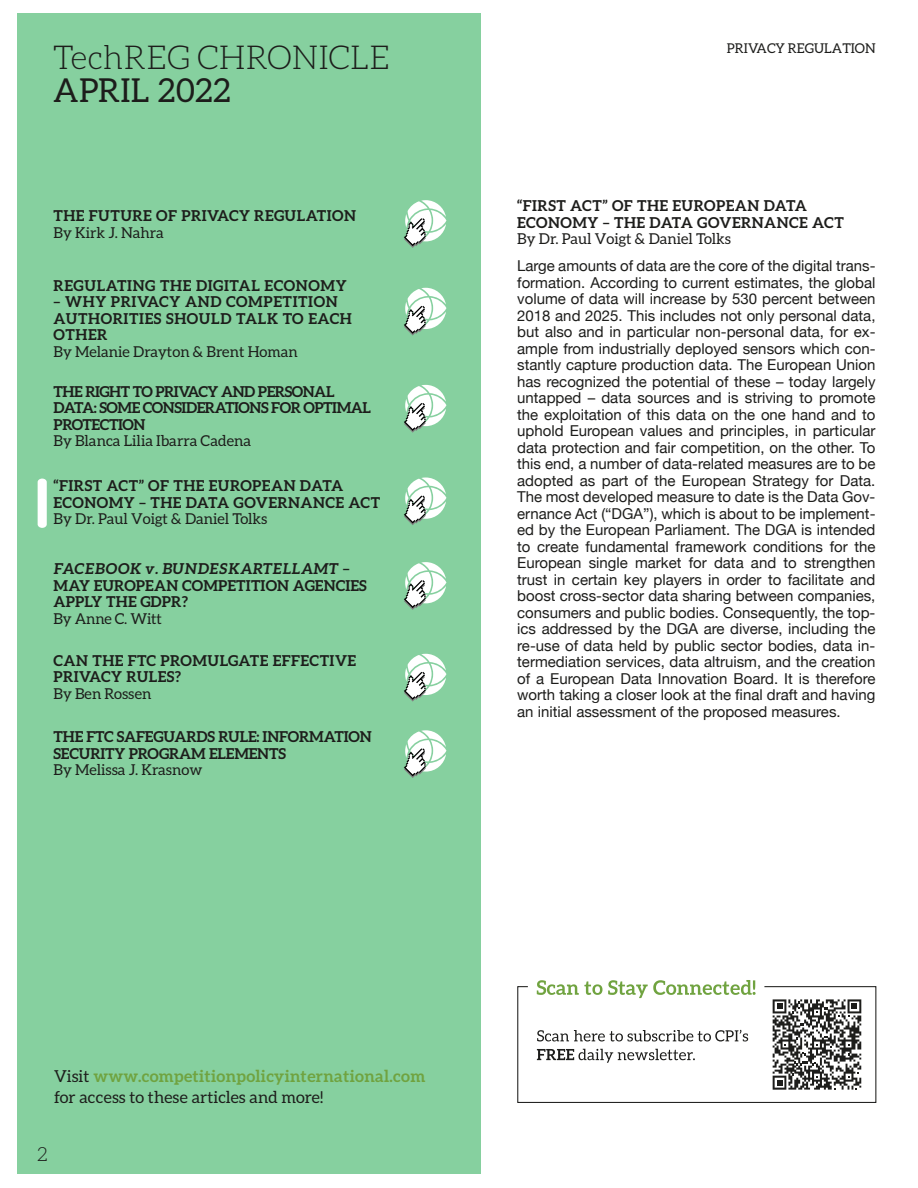
<style>
.page{position:relative;width:918px;height:1188px;background:#fff}
.page>*{position:absolute;margin:0;border:0;box-sizing:border-box;transform-origin:0 0}
.t1{font:300 33px "Aleo";letter-spacing:.005em;color:#1d1d1b}
.t2{font:33px "Aleo";letter-spacing:.01em;color:#1d1d1b}
.t3{font:300 19.5px "Aleo";color:#1d1d1b}
.t4{font:700 16.5px/21px "Aleo";letter-spacing:.02em;color:#70a340}
.t5{font:15px/16.5px "Helvetica Neue";color:#1d1d1b;text-align:justify}
.t6{font:700 15px/16.5px "Aleo";letter-spacing:.03em;color:#1d1d1b}
.t7{font:15px "Aleo";color:#1d1d1b}
.t8{font:700 15px/16.5px "Aleo";letter-spacing:.04em;color:#1d1d1b}
.t9{font:700 15px/16.5px "Aleo";letter-spacing:-.03em;color:#1d1d1b}
.t10{font:700 15px/16.5px "Aleo";letter-spacing:.01em;color:#1d1d1b}
.t11{font:700 15px/16.5px "Aleo";letter-spacing:-.01em;color:#1d1d1b}
.t12{font:13.5px "Aleo";color:#1d1d1b}
.s1{font-style:italic}
.s2{font-weight:400;color:#1d1d1b}
</style>
<div class="page">
<div style="left:17px;top:14px;width:464px;height:1160px;background:#86d09f"></div>
<svg style="left:404px;top:200px;width:42px;height:48px"></svg>
<svg style="left:404px;top:288px;width:42px;height:48px"></svg>
<svg style="left:404px;top:385px;width:42px;height:48px"></svg>
<svg style="left:404px;top:477px;width:42px;height:48px"></svg>
<svg style="left:404px;top:562px;width:42px;height:48px"></svg>
<svg style="left:404px;top:654px;width:42px;height:48px"></svg>
<svg style="left:404px;top:730px;width:42px;height:48px"></svg>
<svg style="left:517px;top:980px;width:360px;height:123px"></svg>
<svg style="left:38px;top:479px;width:9px;height:49px"></svg>
<h1 class="t1" style="left:53px;top:40px;width:338px">TechREG CHRONICLE</h1>
<h1 class="t2" style="left:53px;top:72px;width:179px">APRIL 2022</h1>
<p class="t6" style="left:54px;top:207px;width:304px">THE FUTURE OF PRIVACY REGULATION</p>
<p class="t7" style="left:54px;top:224px;width:112px">By Kirk J. Nahra</p>
<p class="t8" style="left:54px;top:277px;width:295px">REGULATING THE DIGITAL ECONOMY</p>
<p class="t8" style="left:54px;top:293px;width:300px">– WHY PRIVACY AND COMPETITION<br>AUTHORITIES SHOULD TALK TO EACH<br>OTHER</p>
<p class="t7" style="left:54px;top:343px;width:246px">By Melanie Drayton &amp; Brent Homan</p>
<p class="t9" style="left:54px;top:383px;width:319px">THE RIGHT TO PRIVACY AND PERSONAL<br>DATA: SOME CONSIDERATIONS FOR OPTIMAL<br>PROTECTION</p>
<p class="t7" style="left:54px;top:433px;width:199px">By Blanca Lilia Ibarra Cadena</p>
<p class="t6" style="left:54px;top:477px;width:328px">“FIRST ACT” OF THE EUROPEAN DATA<br>ECONOMY – THE DATA GOVERNANCE ACT</p>
<p class="t7" style="left:54px;top:510px;width:215px">By Dr. Paul Voigt &amp; Daniel Tolks</p>
<p class="t10" style="left:54px;top:560px;width:315px"><span class="s1">FACEBOOK v. BUNDESKARTELLAMT</span> –<br>MAY EUROPEAN COMPETITION AGENCIES<br>APPLY THE GDPR?</p>
<p class="t7" style="left:54px;top:610px;width:110px">By Anne C. Witt</p>
<p class="t6" style="left:54px;top:652px;width:304px">CAN THE FTC PROMULGATE EFFECTIVE<br>PRIVACY RULES?</p>
<p class="t7" style="left:54px;top:685px;width:99px">By Ben Rossen</p>
<p class="t11" style="left:54px;top:728px;width:320px">THE FTC SAFEGUARDS RULE: INFORMATION<br>SECURITY PROGRAM ELEMENTS</p>
<p class="t7" style="left:54px;top:762px;width:150px">By Melissa J. Krasnow</p>
<p class="t12" style="left:727px;top:41px;width:150px">PRIVACY REGULATION</p>
<p class="t6" style="left:517px;top:197px;width:328px">“FIRST ACT” OF THE EUROPEAN DATA<br>ECONOMY – THE DATA GOVERNANCE ACT</p>
<p class="t7" style="left:517px;top:230px;width:215px">By Dr. Paul Voigt &amp; Daniel Tolks</p>
<p class="t5" style="left:517px;top:259px;width:360px">Large amounts of data are the core of the digital trans&shy;formation. According to current estimates, the global volume of data will increase by 530 percent between 2018 and 2025. This includes not only personal data, but also and in particular non-personal data, for ex&shy;ample from industrially deployed sensors which con&shy;stantly capture production data. The European Union has recognized the potential of these – today largely untapped – data sources and is striving to promote the exploitation of this data on the one hand and to uphold European values and principles, in particular data protection and fair competition, on the other. To this end, a number of data-related measures are to be adopted as part of the European Strategy for Data.<br>The most developed measure to date is the Data Gov&shy;ernance Act (“DGA”), which is about to be implement&shy;ed by the European Parliament. The DGA is intended to create fundamental framework conditions for the European single market for data and to strengthen trust in certain key players in order to facilitate and boost cross-sector data sharing between companies, consumers and public bodies. Consequently, the top&shy;ics addressed by the DGA are diverse, including the re-use of data held by public sector bodies, data in&shy;termediation services, data altruism, and the creation of a European Data Innovation Board. It is therefore worth taking a closer look at the final draft and having an initial assessment of the proposed measures.</p>
<p class="t4" style="left:54px;top:1065px;width:373px"><span class="s2">Visit</span> www.competitionpolicyinternational.com <span class="s2">for access to these articles and more!</span></p>
<h2 class="t3" style="left:37px;top:1144px;width:12px">2</h2>
</div>
